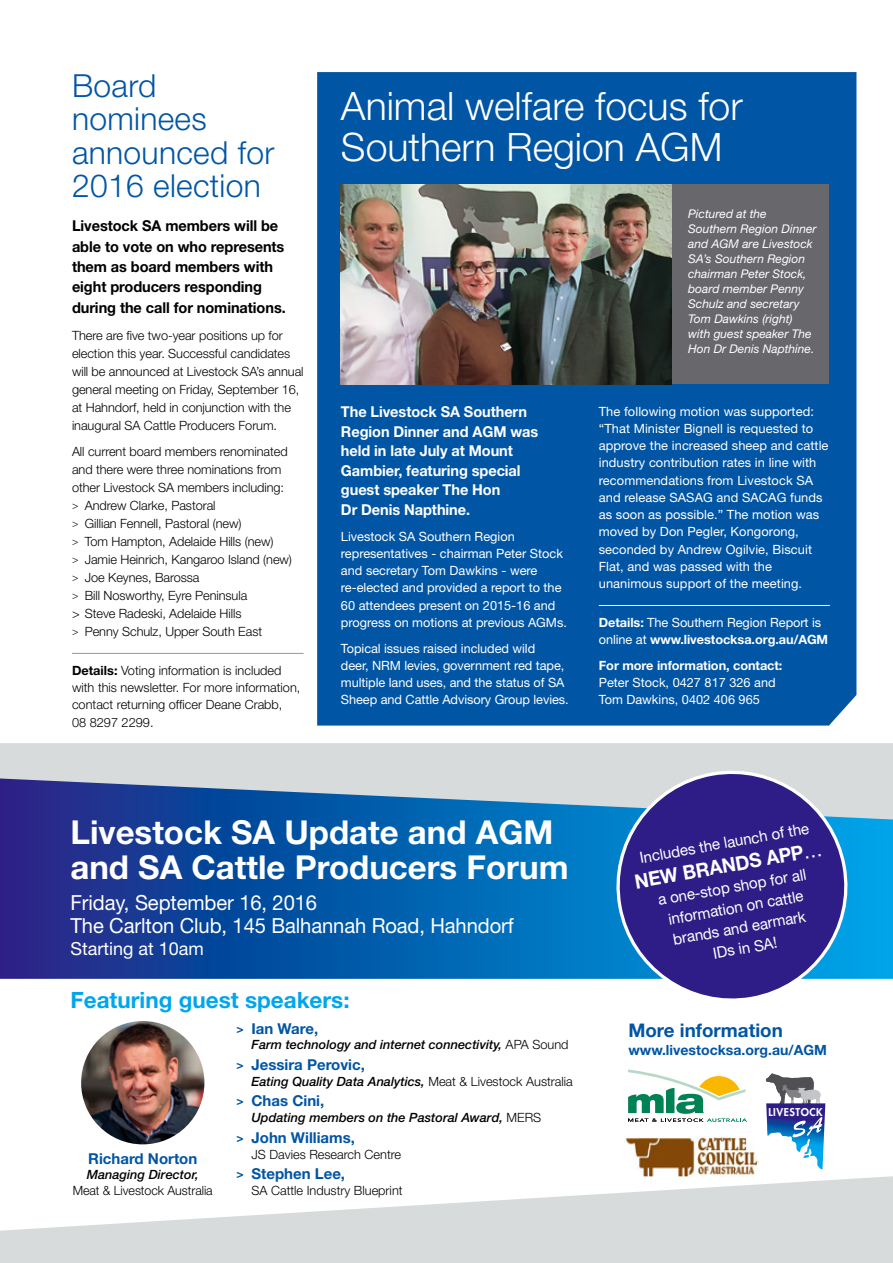
<style>
.page{position:relative;width:893px;height:1263px;background:#fff}
.page>*{position:absolute;margin:0;border:0;box-sizing:border-box;transform-origin:0 0}
.t1{font:300 39.15px/41.2px "Helvetica Neue";color:#fff}
.t2{font:700 33px/34.5px "Helvetica Neue";color:#fff}
.t3{font:300 31.8px/33.5px "Helvetica Neue";letter-spacing:.01em;color:#0055a4}
.t4{font:700 22.5px "Helvetica Neue";color:#00a6eb}
.t5{font:20.85px/22.5px "Helvetica Neue";letter-spacing:-.005em;color:#fff}
.t6{font:700 19.8px "Helvetica Neue";color:#fff;scale:.95 1}
.t7{font:700 18.75px "Helvetica Neue";color:#0055a4}
.t8{font:18px "Helvetica Neue";color:#fff}
.t9{font:15.6px/20.7px "Helvetica Neue";color:#fff;text-align:center}
.t10{font:700 15px/20.4px "Helvetica Neue";letter-spacing:-.005em;color:#000}
.t11{font:700 15px/19.5px "Helvetica Neue";letter-spacing:-.005em;color:#fff}
.t12{font:700 15px "Helvetica Neue";color:#0055a4}
.t13{font:700 14.1px "Helvetica Neue";color:#0055a4}
.t14{font:300 12.75px/18px "Helvetica Neue";letter-spacing:-.005em;color:#000}
.t15{font:12.75px/17.2px "Helvetica Neue";color:#fff}
.t16{font:italic 500 12.75px "Helvetica Neue";color:#000}
.t17{font:700 12.75px/17.2px "Helvetica Neue";letter-spacing:-.005em;color:#fff}
.t18{font:italic 12px/15px "Helvetica Neue";color:#fff}
.t19{font:800 10.5px "Futura";letter-spacing:.05em;color:#fff}
.s1{font-size:10.5px}
.s2{font-weight:700}
.s3{font-weight:400}
.s4{font-size:12px}
.s5{font-weight:300;font-style:normal}
</style>
<div class="page">
<div style="left:317px;top:72px;width:539px;height:653px;background:#0055a4"></div>
<svg style="left:0;top:1176px;width:893px;height:87px;fill:#d8dbdc"></svg>
<hr style="left:72px;top:653px;width:232px;height:1px;background:#98989c">
<div style="left:669px;top:184px;width:160px;height:200px;background:#68676c"></div>
<img style="left:341px;top:184px;width:331px;height:200px">
<hr style="left:599px;top:605px;width:231px;height:1px;background:#fff">
<img style="left:624px;top:1136px;width:134px;height:41px">
<svg style="left:628px;top:1069px;width:119px;height:53px"></svg>
<svg style="left:766px;top:1073px;width:59px;height:97px"></svg>
<svg style="left:0;top:819px;width:893px;height:160px;background:#0956a8"></svg>
<svg style="left:0;top:743px;width:893px;height:76px;background:#9bafc9"></svg>
<img style="left:81px;top:1021px;width:123px;height:123px;border-radius:62px">
<svg style="left:609px;top:763px;width:246px;height:236px;background:#5054a3"></svg>
<h3 class="t3" style="left:72px;top:68px;width:204px">Board nominees announced for<br>2016 election</h3>
<p class="t10" style="left:72px;top:215px;width:215px">Livestock SA members will be able to vote on who represents them as board members with eight producers responding during the call for nominations.</p>
<p class="t14" style="left:72px;top:326px;width:233px">There are five two-year positions up for election this year. Successful candidates will be announced at Livestock SA’s annual general meeting on Friday, September 16, at Hahndorf, held in conjunction with the inaugural SA Cattle Producers Forum.</p>
<p class="t14" style="left:72px;top:442px;width:221px">All current board members renominated and there were three nominations from other Livestock SA members including: <span class="s1">&gt;</span> Andrew Clarke, Pastoral<br><span class="s1">&gt;</span> Gillian Fennell, Pastoral (new)<br><span class="s1">&gt;</span> Tom Hampton, Adelaide Hills (new)<br><span class="s1">&gt;</span> Jamie Heinrich, Kangaroo Island (new) <span class="s1">&gt;</span> Joe Keynes, Barossa<br><span class="s1">&gt;</span> Bill Nosworthy, Eyre Peninsula<br>&gt; Steve Radeski, Adelaide Hills<br><span class="s1">&gt;</span> Penny Schulz, Upper South East</p>
<p class="t14" style="left:72px;top:661px;width:230px;line-height:17.5px"><span class="s2">Details:</span> Voting information is included with this newsletter. For more information, contact returning officer Deane Crabb,<br>08 8297 2299.</p>
<h1 class="t1" style="left:341px;top:85px;width:403px">Animal welfare focus for<br>Southern Region AGM</h1>
<p class="t11" style="left:341px;top:402px;width:199px">The Livestock SA Southern<br>Region Dinner and AGM was held in late July at Mount<br>Gambier, featuring special guest speaker The Hon<br>Dr Denis Napthine.</p>
<p class="t15" style="left:341px;top:527px;width:228px">Livestock SA Southern Region representatives - chairman Peter Stock and secretary Tom Dawkins - were re-elected and provided a report to the 60 attendees present on 2015-16 and progress on motions at previous AGMs.</p>
<p class="t15" style="left:341px;top:639px;width:229px">Topical issues raised included wild<br>deer, NRM levies, government red tape, multiple land uses, and the status of SA Sheep and Cattle Advisory Group levies.</p>
<p class="t18" style="left:688px;top:206px;width:130px">Pictured at the<br>Southern Region Dinner and AGM are Livestock<br>SA’s Southern Region chairman Peter Stock, board member Penny<br>Schulz and secretary<br>Tom Dawkins (right) with guest speaker The<br>Hon Dr Denis Napthine.</p>
<p class="t15" style="left:599px;top:402px;width:231px">The following motion was supported: “That Minister Bignell is requested to approve the increased sheep and cattle industry contribution rates in line with recommendations from Livestock SA and release SASAG and SACAG funds as soon as possible.” The motion was moved by Don Pegler, Kongorong, seconded by Andrew Ogilvie, Biscuit Flat, and was passed with the unanimous support of the meeting.</p>
<p class="t17" style="left:599px;top:613px;width:231px">Details: <span class="s3">The Southern Region Report is online at</span> www.livestocksa.org.au/AGM</p>
<p class="t17" style="left:599px;top:656px;width:185px">For more information, contact:</p>
<p class="t15" style="left:599px;top:674px;width:178px">Peter Stock, 0427 817 326 and<br>Tom Dawkins, 0402 406 965</p>
<h2 class="t2" style="left:70px;top:814px;width:500px">Livestock SA Update and AGM and SA Cattle Producers Forum</h2>
<h3 class="t5" style="left:70px;top:891px;width:445px">Friday, September 16, 2016<br>The Carlton Club, 145 Balhannah Road, Hahndorf</h3>
<h3 class="t8" style="left:70px;top:938px;width:135px">Starting at 10am</h3>
<h3 class="t4" style="left:70px;top:986px;width:281px">Featuring guest speakers:</h3>
<p class="t12" style="left:88px;top:1149px;width:111px">Richard Norton</p>
<p class="t16" style="left:87px;top:1167px;width:113px">Managing Director,</p>
<p class="t14" style="left:73px;top:1181px;width:142px">Meat &amp; Livestock Australia</p>
<p class="t12" style="left:237px;top:1019px;width:83px"><span class="s4">&gt;</span> Ian Ware,</p>
<p class="t16" style="left:251px;top:1037px;width:318px">Farm technology and internet connectivity, <span class="s5">APA Sound</span></p>
<p class="t12" style="left:237px;top:1055px;width:130px"><span class="s4">&gt;</span> Jessira Perovic,</p>
<p class="t16" style="left:251px;top:1074px;width:323px">Eating Quality Data Analytics, <span class="s5">Meat &amp; Livestock Australia</span></p>
<p class="t12" style="left:237px;top:1092px;width:89px"><span class="s4">&gt;</span> Chas Cini,</p>
<p class="t16" style="left:251px;top:1110px;width:291px">Updating members on the Pastoral Award, <span class="s5">MERS</span></p>
<p class="t12" style="left:237px;top:1128px;width:120px"><span class="s4">&gt;</span> John Williams,</p>
<p class="t14" style="left:251px;top:1145px;width:151px">JS Davies Research Centre</p>
<p class="t12" style="left:237px;top:1164px;width:110px"><span class="s4">&gt;</span> Stephen Lee,</p>
<p class="t14" style="left:251px;top:1181px;width:153px">SA Cattle Industry Blueprint</p>
<p class="t9" style="left:638px;top:847px;width:173px;rotate:-10deg">Includes the launch of the</p>
<h3 class="t6" style="left:633px;top:869px;width:201px;rotate:-10deg">NEW BRANDS APP<span class="s3">…</span></h3>
<p class="t9" style="left:656px;top:890px;width:152px;rotate:-10deg">a one-stop shop for all information on cattle brands and earmark<br>IDs in SA!</p>
<h3 class="t7" style="left:628px;top:1018px;width:156px">More information</h3>
<p class="t13" style="left:628px;top:1041px;width:200px">www.livestocksa.org.au/AGM</p>
<p class="t19" style="left:768px;top:1105px;width:56px">LIVESTOCK</p>
</div>
